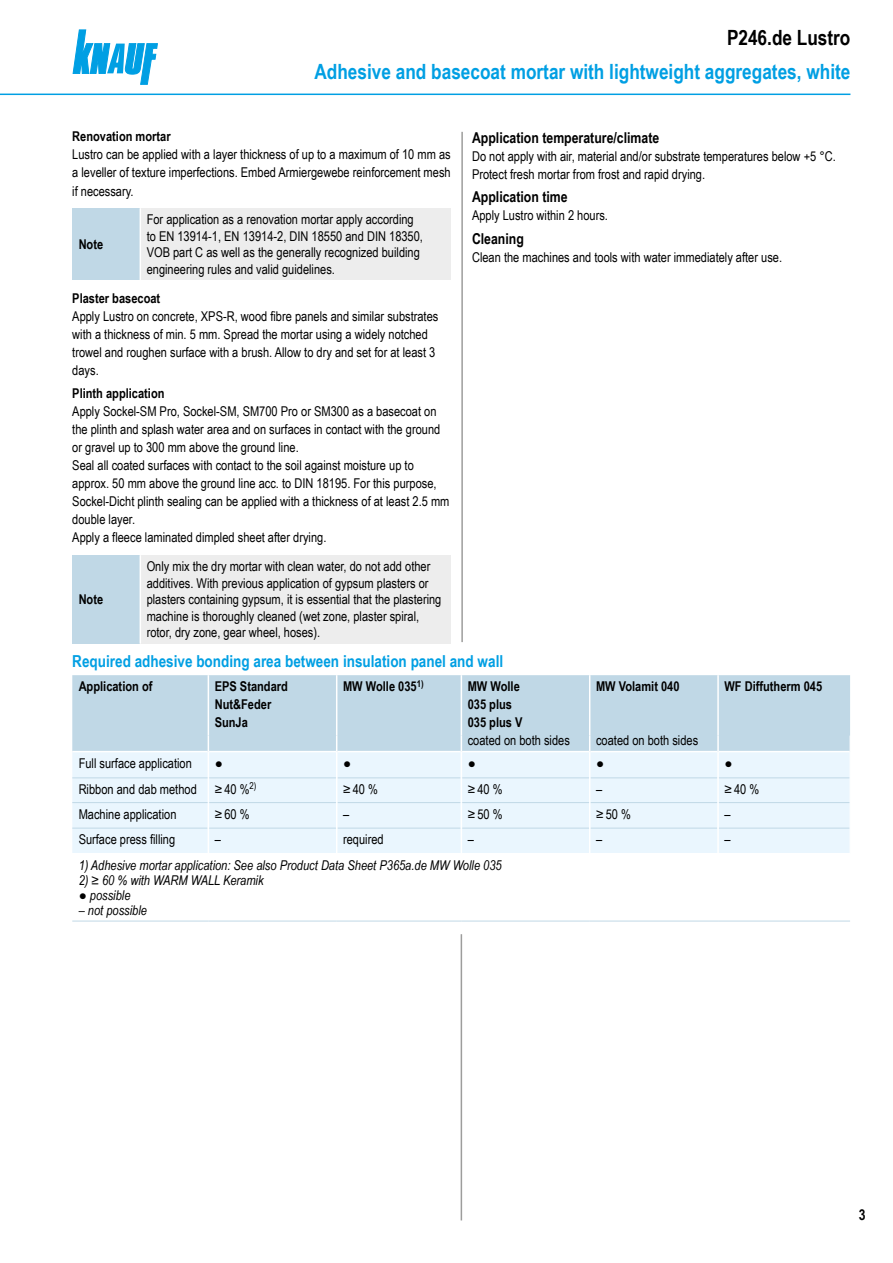
<style>
.page{position:relative;width:893px;height:1263px;background:#fff}
.page>*{position:absolute;margin:0;border:0;box-sizing:border-box;transform-origin:0 0}
.Ue2_Kopf_14cyan_TB{font:700 21px "Arial Narrow";color:#009fe3}
.Ue1_Kopf_14schwarz_T{font:700 21px "Arial Narrow";color:#000}
.Ue3_11cyan_TB{font:700 16.5px "Arial Narrow";color:#009fe3}
.Ue4_10schwarz_TB{font:700 15px "Arial Narrow";color:#000}
.Seite_rechts_TB{font:700 15px "Arial Narrow";color:#000}
.Text_TB{font:13.5px/18px "Arial Narrow";color:#000}
.Hinweis_Text_TB{font:13.5px/16.5px "Arial Narrow";color:#000}
.Tab_Text_TB{font:13.5px "Arial Narrow";color:#000}
.Leg_Tab_TB{font:italic 13.5px "Arial Narrow";color:#000}
.Tab_Kopf_TB{font:700 13.5px "Arial Narrow";color:#000}
.Ue5_9schwarz_TB{font:700 13.5px "Arial Narrow";color:#000}
.Hinweis_TB{font:700 13.5px "Arial Narrow";color:#000}
</style>
<div class="page">
<svg style="left:73px;top:30px;width:84px;height:54px"></svg>
<hr style="left:0;top:94px;width:850px;height:1px;background:#009fe3">
<hr style="left:461px;top:934px;width:1px;height:286px;background:#9d9d9c">
<hr style="left:461px;top:132px;width:2px;height:510px;background:#9d9d9c">
<div style="left:72px;top:208px;width:68px;height:72px;background:#c0d8e6"></div>
<div style="left:140px;top:208px;width:311px;height:72px;background:#ededed"></div>
<hr style="left:140px;top:208px;width:1px;height:72px;background:#fff">
<div style="left:72px;top:555px;width:68px;height:89px;background:#c0d8e6"></div>
<div style="left:140px;top:555px;width:311px;height:89px;background:#ededed"></div>
<hr style="left:140px;top:555px;width:1px;height:89px;background:#fff">
<div style="left:72px;top:675px;width:778px;height:76px;background:#c0d8e6"></div>
<div style="left:72px;top:752px;width:778px;height:101px;background:#eaf6fe"></div>
<hr style="left:72px;top:921px;width:136px;height:1px;background:#c0d8e6">
<hr style="left:208px;top:921px;width:129px;height:1px;background:#c0d8e6">
<hr style="left:337px;top:921px;width:124px;height:1px;background:#c0d8e6">
<hr style="left:461px;top:921px;width:129px;height:1px;background:#c0d8e6">
<hr style="left:590px;top:921px;width:128px;height:1px;background:#c0d8e6">
<hr style="left:718px;top:921px;width:132px;height:1px;background:#c0d8e6">
<hr style="left:72px;top:828px;width:136px;height:1px;background:#c0d8e6">
<hr style="left:209px;top:777px;width:127px;height:1px;background:#c0d8e6">
<hr style="left:337px;top:777px;width:124px;height:1px;background:#c0d8e6">
<hr style="left:462px;top:777px;width:127px;height:1px;background:#c0d8e6">
<hr style="left:590px;top:777px;width:127px;height:1px;background:#c0d8e6">
<hr style="left:719px;top:777px;width:131px;height:1px;background:#c0d8e6">
<hr style="left:209px;top:802px;width:127px;height:1px;background:#c0d8e6">
<hr style="left:337px;top:802px;width:124px;height:1px;background:#c0d8e6">
<hr style="left:462px;top:802px;width:127px;height:1px;background:#c0d8e6">
<hr style="left:590px;top:802px;width:127px;height:1px;background:#c0d8e6">
<hr style="left:719px;top:802px;width:131px;height:1px;background:#c0d8e6">
<hr style="left:209px;top:828px;width:127px;height:1px;background:#c0d8e6">
<hr style="left:337px;top:828px;width:124px;height:1px;background:#c0d8e6">
<hr style="left:462px;top:828px;width:127px;height:1px;background:#c0d8e6">
<hr style="left:590px;top:828px;width:127px;height:1px;background:#c0d8e6">
<hr style="left:719px;top:828px;width:131px;height:1px;background:#c0d8e6">
<hr style="left:208px;top:675px;width:1px;height:60px;background:#fff">
<svg style="left:208px;top:735px;width:1px;height:118px"></svg>
<hr style="left:336px;top:675px;width:1px;height:60px;background:#fff">
<svg style="left:336px;top:735px;width:1px;height:118px"></svg>
<hr style="left:461px;top:675px;width:1px;height:60px;background:#fff">
<svg style="left:461px;top:735px;width:1px;height:118px"></svg>
<hr style="left:589px;top:675px;width:1px;height:60px;background:#fff">
<svg style="left:589px;top:735px;width:1px;height:118px"></svg>
<hr style="left:717px;top:675px;width:2px;height:60px;background:#fff">
<svg style="left:717px;top:735px;width:2px;height:17px"></svg>
<hr style="left:717px;top:752px;width:2px;height:26px;background:#fff">
<hr style="left:717px;top:778px;width:2px;height:25px;background:#fff">
<hr style="left:717px;top:803px;width:2px;height:25px;background:#fff">
<hr style="left:717px;top:828px;width:2px;height:26px;background:#fff">
<hr style="left:72px;top:777px;width:136px;height:1px;background:#c0d8e6">
<hr style="left:72px;top:802px;width:136px;height:1px;background:#c0d8e6">
<p class="Ue1_Kopf_14schwarz_T" style="left:727px;top:22px;width:125px">P246.de Lustro</p>
<p class="Ue2_Kopf_14cyan_TB" style="left:314px;top:56px;width:537px">Adhesive and basecoat mortar with lightweight aggregates, white</p>
<p class="Ue5_9schwarz_TB" style="left:72px;top:127px;width:100px">Renovation mortar</p>
<p class="Text_TB" style="left:72px;top:145px;width:380px;text-align:justify">Lustro can be applied with a layer thickness of up to a maximum of 10 mm as a leveller of texture imperfections. Embed Armiergewebe reinforcement mesh if necessary.</p>
<p class="Hinweis_Text_TB" style="left:147px;top:211px;width:278px">For application as a renovation mortar apply according to EN 13914-1, EN 13914-2, DIN 18550 and DIN 18350, VOB part C as well as the generally recognized building engineering rules and valid guidelines.</p>
<p class="Ue5_9schwarz_TB" style="left:72px;top:288px;width:89px">Plaster basecoat</p>
<p class="Text_TB" style="left:72px;top:307px;width:368px">Apply Lustro on concrete, XPS-R, wood fibre panels and similar substrates with a thickness of min. 5 mm. Spread the mortar using a widely notched trowel and roughen surface with a brush. Allow to dry and set for at least 3 days.</p>
<p class="Ue5_9schwarz_TB" style="left:72px;top:383px;width:94px">Plinth application</p>
<p class="Text_TB" style="left:72px;top:402px;width:370px">Apply Sockel-SM Pro, Sockel-SM, SM700 Pro or SM300 as a basecoat on the plinth and splash water area and on surfaces in contact with the ground or gravel up to 300 mm above the ground line.</p>
<p class="Text_TB" style="left:72px;top:456px;width:379px">Seal all coated surfaces with contact to the soil against moisture up to approx. 50 mm above the ground line acc. to DIN 18195. For this purpose, Sockel-Dicht plinth sealing can be applied with a thickness of at least 2.5 mm double layer.</p>
<p class="Text_TB" style="left:72px;top:528px;width:256px">Apply a fleece laminated dimpled sheet after drying.</p>
<p class="Hinweis_TB" style="left:79px;top:234px;width:26px">Note</p>
<p class="Ue4_10schwarz_TB" style="left:472px;top:126px;width:189px">Application temperature/climate</p>
<p class="Text_TB" style="left:472px;top:146px;width:365px">Do not apply with air, material and/or substrate temperatures below +5 °C.<br>Protect fresh mortar from frost and rapid drying.</p>
<p class="Ue4_10schwarz_TB" style="left:472px;top:185px;width:97px">Application time</p>
<p class="Text_TB" style="left:472px;top:206px;width:137px">Apply Lustro within 2 hours.</p>
<p class="Ue4_10schwarz_TB" style="left:472px;top:227px;width:53px">Cleaning</p>
<p class="Text_TB" style="left:472px;top:247px;width:312px">Clean the machines and tools with water immediately after use.</p>
<p class="Hinweis_Text_TB" style="left:147px;top:558px;width:296px">Only mix the dry mortar with clean water, do not add other additives. With previous application of gypsum plasters or plasters containing gypsum, it is essential that the plastering machine is thoroughly cleaned (wet zone, plaster spiral, rotor, dry zone, gear wheel, hoses).</p>
<p class="Ue3_11cyan_TB" style="left:72px;top:648px;width:432px">Required adhesive bonding area between insulation panel and wall</p>
<p class="Tab_Kopf_TB" style="left:79px;top:676px;width:75px">Application of</p>
<p class="Tab_Kopf_TB" style="left:215px;top:676px;width:75px">EPS Standard</p>
<p class="Tab_Kopf_TB" style="left:215px;top:694px;width:58px">Nut&amp;Feder</p>
<p class="Tab_Kopf_TB" style="left:215px;top:712px;width:35px">SunJa</p>
<p class="Hinweis_TB" style="left:79px;top:589px;width:26px">Note</p>
<p class="Tab_Kopf_TB" style="left:343px;top:676px;width:82px">MW Wolle 035<sup>1)</sup></p>
<p class="Tab_Kopf_TB" style="left:468px;top:676px;width:54px">MW Wolle</p>
<p class="Tab_Kopf_TB" style="left:468px;top:694px;width:46px">035 plus</p>
<p class="Tab_Kopf_TB" style="left:468px;top:712px;width:56px">035 plus V</p>
<p class="Tab_Kopf_TB" style="left:596px;top:676px;width:85px">MW Volamit 040</p>
<p class="Tab_Kopf_TB" style="left:724px;top:676px;width:99px">WF Diffutherm 045</p>
<p class="Tab_Text_TB" style="left:468px;top:730px;width:104px">coated on both sides</p>
<p class="Tab_Text_TB" style="left:596px;top:730px;width:104px">coated on both sides</p>
<p class="Tab_Text_TB" style="left:79px;top:754px;width:115px">Full surface application</p>
<p class="Tab_Text_TB" style="left:215px;top:754px;width:10px">●</p>
<p class="Tab_Text_TB" style="left:343px;top:754px;width:10px">●</p>
<p class="Tab_Text_TB" style="left:468px;top:754px;width:10px">●</p>
<p class="Tab_Text_TB" style="left:596px;top:754px;width:10px">●</p>
<p class="Tab_Text_TB" style="left:724px;top:754px;width:10px">●</p>
<p class="Tab_Text_TB" style="left:79px;top:779px;width:120px">Ribbon and dab method</p>
<p class="Tab_Text_TB" style="left:215px;top:779px;width:43px">≥ 40 %<sup>2)</sup></p>
<p class="Tab_Text_TB" style="left:343px;top:779px;width:36px">≥40%</p>
<p class="Tab_Text_TB" style="left:468px;top:779px;width:36px">≥40%</p>
<p class="Tab_Text_TB" style="left:596px;top:779px;width:8px">–</p>
<p class="Tab_Text_TB" style="left:724px;top:779px;width:36px">≥40%</p>
<p class="Tab_Text_TB" style="left:79px;top:804px;width:99px">Machine application</p>
<p class="Tab_Text_TB" style="left:215px;top:804px;width:36px">≥60%</p>
<p class="Tab_Text_TB" style="left:343px;top:804px;width:8px">–</p>
<p class="Tab_Text_TB" style="left:468px;top:804px;width:36px">≥50%</p>
<p class="Tab_Text_TB" style="left:596px;top:804px;width:36px">≥50%</p>
<p class="Tab_Text_TB" style="left:724px;top:804px;width:8px">–</p>
<p class="Tab_Text_TB" style="left:79px;top:829px;width:98px">Surface press filling</p>
<p class="Tab_Text_TB" style="left:215px;top:829px;width:8px">–</p>
<p class="Tab_Text_TB" style="left:343px;top:829px;width:42px">required</p>
<p class="Tab_Text_TB" style="left:468px;top:829px;width:8px">–</p>
<p class="Tab_Text_TB" style="left:596px;top:829px;width:8px">–</p>
<p class="Tab_Text_TB" style="left:724px;top:829px;width:8px">–</p>
<p class="Leg_Tab_TB" style="left:79px;top:855px;width:425px">1) Adhesive mortar application: See also Product Data Sheet P365a.de MW Wolle 035</p>
<p class="Leg_Tab_TB" style="left:79px;top:870px;width:186px">2) ≥ 60 % with WARM WALL Keramik</p>
<p class="Leg_Tab_TB" style="left:79px;top:885px;width:53px">● possible</p>
<p class="Leg_Tab_TB" style="left:79px;top:900px;width:70px">– not possible</p>
<p class="Seite_rechts_TB" style="left:859px;top:1204px;width:8px">3</p>
</div>
